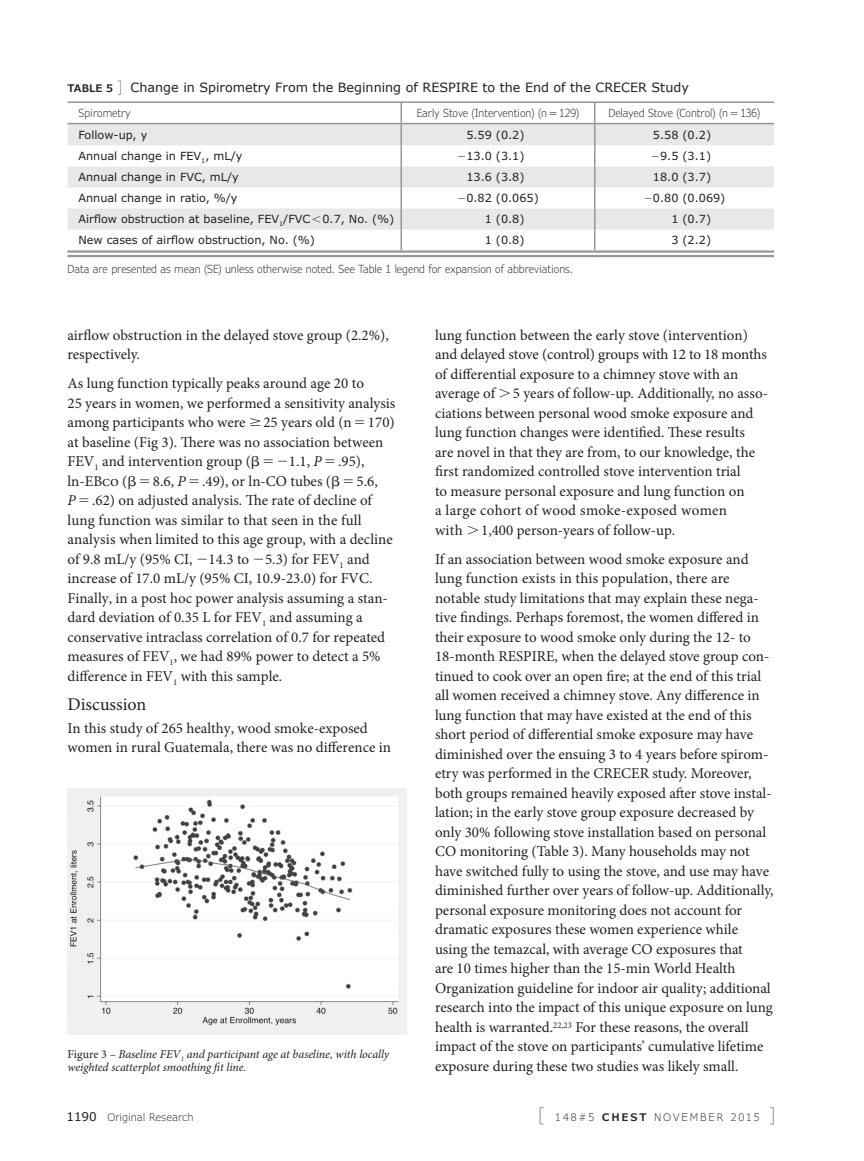
<style>
.page{position:relative;width:864px;height:1161px;background:#fff}
.page>*{position:absolute;margin:0;border:0;box-sizing:border-box;transform-origin:0 0}
.t1{font:18px "Minion Pro";color:#231f20}
.t2{font:15px/19.5px "Minion Pro";color:#231f20}
.t3{font:12.75px "Verdana";color:#231f20}
.t4{font:italic 12px/13.5px "Minion Pro";letter-spacing:-.01em;color:#231f20}
.t5{font:11.25px "Verdana Pro";color:#231f20}
.t6{font:300 condensed 11.25px "Verdana Pro";color:#231f20}
.t7{font:300 10.5px "Verdana Pro";letter-spacing:.18em;color:#231f20}
.t8{font:300 10.5px "Verdana Pro";color:#231f20}
.s1{font-family:"Verdana Pro";font-weight:600;font-size:10.5px}
.s2{font-family:"Verdana Pro";font-weight:300;font-size:15px;color:#808285}
.s3{font-family:"Universal Greekwith Math Pi";font-weight:400;font-stretch:normal}
.s4{font-family:"Universal Greekwith Math Pi"}
.s5{font-style:italic}
.s6{font-style:normal}
.s7{font-family:"Verdana";font-weight:400;font-size:12px}
.s8{font-size:18px;color:#808285}
.s9{font-weight:600}
</style>
<div class="page">
<svg style="left:68px;top:124px;width:706px;height:106px;fill:#e7e8e8"></svg>
<hr style="left:68px;top:250px;width:333px;height:3px;background:#949698">
<hr style="left:68px;top:255px;width:333px;height:2px;background:#949698">
<hr style="left:401px;top:250px;width:194px;height:3px;background:#949698">
<hr style="left:401px;top:255px;width:194px;height:2px;background:#949698">
<hr style="left:595px;top:250px;width:179px;height:3px;background:#949698">
<hr style="left:595px;top:255px;width:179px;height:2px;background:#949698">
<hr style="left:68px;top:101px;width:706px;height:2px;background:#949698">
<hr style="left:68px;top:123px;width:706px;height:1px;background:#949698">
<hr style="left:400px;top:103px;width:2px;height:20px;background:#949698">
<hr style="left:400px;top:124px;width:2px;height:21px;background:#949698">
<hr style="left:400px;top:145px;width:2px;height:21px;background:#949698">
<hr style="left:400px;top:166px;width:2px;height:21px;background:#949698">
<hr style="left:400px;top:187px;width:2px;height:22px;background:#949698">
<hr style="left:400px;top:209px;width:2px;height:21px;background:#949698">
<hr style="left:400px;top:230px;width:2px;height:20px;background:#949698">
<hr style="left:594px;top:103px;width:2px;height:20px;background:#949698">
<hr style="left:594px;top:124px;width:2px;height:21px;background:#949698">
<hr style="left:594px;top:145px;width:2px;height:21px;background:#949698">
<hr style="left:594px;top:166px;width:2px;height:21px;background:#949698">
<hr style="left:594px;top:187px;width:2px;height:22px;background:#949698">
<hr style="left:594px;top:209px;width:2px;height:21px;background:#949698">
<hr style="left:594px;top:230px;width:2px;height:20px;background:#949698">
<img style="left:67px;top:788px;width:339px;height:247px">
<p class="t3" style="left:68px;top:80px;width:623px"><span class="s1">TABLE 5</span> <span class="s2">]</span> Change in Spirometry From the Beginning of RESPIRE to the End of the CRECER Study</p>
<p class="t6" style="left:79px;top:108px;width:54px">Spirometry</p>
<p class="t6" style="left:417px;top:108px;width:164px">Early Stove (Intervention) (n <span class="s3">5</span> 129)</p>
<p class="t6" style="left:608px;top:108px;width:153px">Delayed Stove (Control) (n <span class="s3">5</span> 136)</p>
<p class="t5" style="left:78px;top:130px;width:70px">Follow-up, y</p>
<p class="t5" style="left:466px;top:130px;width:60px">5.59 (0.2)</p>
<p class="t5" style="left:653px;top:130px;width:60px">5.58 (0.2)</p>
<p class="t5" style="left:78px;top:151px;width:166px">Annual change in FEV <sub>1</sub>, mL/y</p>
<p class="t5" style="left:457px;top:151px;width:69px"><span class="s4">2</span>13.0 (3.1)</p>
<p class="t5" style="left:651px;top:151px;width:62px"><span class="s4">2</span>9.5 (3.1)</p>
<p class="t5" style="left:78px;top:172px;width:162px">Annual change in FVC, mL/y</p>
<p class="t5" style="left:466px;top:172px;width:60px">13.6 (3.8)</p>
<p class="t5" style="left:653px;top:172px;width:60px">18.0 (3.7)</p>
<p class="t5" style="left:78px;top:193px;width:161px">Annual change in ratio, %/y</p>
<p class="t5" style="left:457px;top:193px;width:83px"><span class="s4">2</span>0.82 (0.065)</p>
<p class="t5" style="left:644px;top:193px;width:83px"><span class="s4">2</span>0.80 (0.069)</p>
<p class="t5" style="left:78px;top:214px;width:317px">Airflow obstruction at baseline, FEV <sub>1</sub>/FVC <span class="s4">,</span> 0.7, No. (%)</p>
<p class="t5" style="left:485px;top:214px;width:41px">1 (0.8)</p>
<p class="t5" style="left:671px;top:214px;width:41px">1 (0.7)</p>
<p class="t5" style="left:78px;top:235px;width:238px">New cases of airflow obstruction, No. (%)</p>
<p class="t5" style="left:485px;top:235px;width:41px">1 (0.8)</p>
<p class="t5" style="left:671px;top:235px;width:41px">3 (2.2)</p>
<p class="t6" style="left:68px;top:264px;width:507px">Data are presented as mean (SE) unless otherwise noted. See Table 1 legend for expansion of abbreviations.</p>
<p class="t2" style="left:68px;top:327px;width:323px">airflow obstruction in the delayed stove group (2.2%), respectively.</p>
<p class="t2" style="left:67px;top:375px;width:329px">As lung function typically peaks around age 20 to<br>25 years in women, we performed a sensitivity analysis among participants who were 25 years old (n <span class="s4">5</span> 170) at baseline ( Fig 3 ) . There was no association between FEV <sub>1</sub> and intervention group ( <span class="s4">b 5 2</span> 1.1, <span class="s5">P</span> <span class="s4">5</span> .95), ln-EB co ( <span class="s4">b 5</span> 8.6, <span class="s5">P</span> <span class="s4">5</span> .49), or ln-CO tubes ( <span class="s4">b 5</span> 5.6,<br><span class="s5">P</span> <span class="s4">5</span> .62) on adjusted analysis. The rate of decline of lung function was similar to that seen in the full analysis when limited to this age group, with a decline of 9.8 mL/y (95% CI, <span class="s4">2</span> 14.3 to <span class="s4">2</span> 5.3) for FEV <sub>1</sub> and increase of 17.0 mL/y (95% CI, 10.9-23.0) for FVC.<br>Finally, in a post hoc power analysis assuming a stan&shy;dard deviation of 0.35 L for FEV <sub>1</sub> and assuming a conservative intraclass correlation of 0.7 for repeated measures of FEV <sub>1</sub> , we had 89% power to detect a 5% difference in FEV <sub>1</sub> with this sample.</p>
<p class="t1" style="left:68px;top:697px;width:80px">Discussion</p>
<p class="t2" style="left:68px;top:720px;width:325px">In this study of 265 healthy, wood smoke-exposed women in rural Guatemala, there was no difference in</p>
<p class="t4" style="left:68px;top:1048px;width:323px"><span class="s6">Figure 3</span> – Baseline FEV <sub>1</sub> and participant age at baseline, with locally weighted scatterplot smoothing fit line.</p>
<p class="t2" style="left:435px;top:327px;width:335px">lung function between the early stove (intervention) and delayed stove (control) groups with 12 to 18 months of differential exposure to a chimney stove with an average of <span class="s4">.</span> 5 years of follow-up. Additionally, no asso&shy;ciations between personal wood smoke exposure and lung function changes were identified. These results<br>are novel in that they are from, to our knowledge, the first randomized controlled stove intervention trial<br>to measure personal exposure and lung function on<br>a large cohort of wood smoke-exposed women<br>with <span class="s4">.</span> 1,400 person-years of follow-up.</p>
<p class="t2" style="left:435px;top:551px;width:340px">If an association between wood smoke exposure and lung function exists in this population, there are notable study limitations that may explain these nega&shy;tive findings. Perhaps foremost, the women differed in their exposure to wood smoke only during the 12- to 18-month RESPIRE, when the delayed stove group con&shy;tinued to cook over an open fire; at the end of this trial all women received a chimney stove. Any difference in lung function that may have existed at the end of this short period of differential smoke exposure may have diminished over the ensuing 3 to 4 years before spirom&shy;etry was performed in the CRECER study. Moreover, both groups remained heavily exposed after stove instal&shy;lation; in the early stove group exposure decreased by only 30% following stove installation based on personal CO monitoring ( Table 3 ). Many households may not have switched fully to using the stove, and use may have diminished further over years of follow-up. Additionally, personal exposure monitoring does not account for dramatic exposures these women experience while using the temazcal, with average CO exposures that<br>are 10 times higher than the 15-min World Health Organization guideline for indoor air quality; additional research into the impact of this unique exposure on lung health is warranted. <sup>22,23</sup> For these reasons, the overall impact of the stove on participants’ cumulative lifetime exposure during these two studies was likely small.</p>
<p class="t8" style="left:66px;top:1112px;width:129px"><span class="s7">1190</span> Original Research</p>
<p class="t7" style="left:537px;top:1112px;width:241px"><span class="s8">[</span> 148 # 5 <span class="s9">CHEST</span> NOVEMBER 2015 <span class="s8">]</span></p>
</div>
